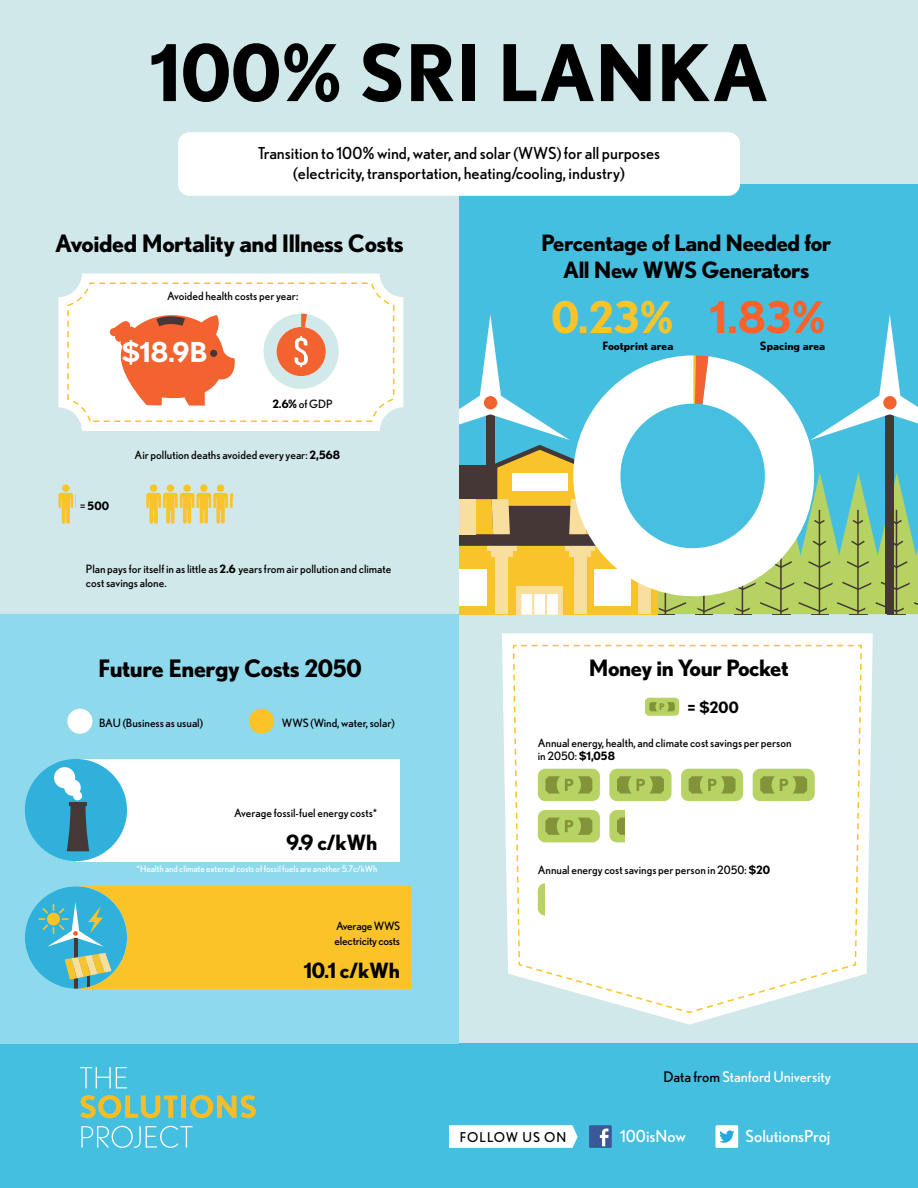
<style>
.page{position:relative;width:918px;height:1188px;background:#fff}
.page>*{position:absolute;margin:0;border:0;box-sizing:border-box;transform-origin:0 0}
.t1{font:700 78px "Nobel";color:#000}
.t2{font:700 43.5px "Nobel";color:#fa612b}
.t3{font:700 43.5px "Nobel";color:#fac429}
.t4{font:700 27.45px "Nobel";color:#fff}
.t5{font:700 24px "Nobel";letter-spacing:-.02em;color:#000}
.t6{font:700 22.5px/27px "Nobel";letter-spacing:-.02em;color:#000;text-align:center}
.t7{font:700 21px "Nobel";letter-spacing:-.02em;color:#000}
.t8{font:16.5px/19.8px "Nobel";color:#000;text-align:center}
.t9{font:16.5px "Nobel";color:#fff}
.t10{font:700 15.6px "Nobel";color:#000}
.t11{font:14.7px "Nobel";color:#fff}
.t12{font:13.5px "Nobel";letter-spacing:.08em;color:#000}
.t13{font:11.55px/13.8px "Nobel";color:#000}
.t14{font:700 11.55px "Nobel";color:#000}
.t15{font:11.55px/15px "Nobel";letter-spacing:-.02em;color:#000}
.t16{font:700 9.15px "Nobel";color:#829339}
.t17{font:9px "Nobel";color:#fff}
.s1{font-weight:700}
.s2{font-weight:400}
.s3{color:#000}
</style>
<div class="page">
<div style="left:0;top:0;width:918px;height:1043px;background:#d1e8eb"></div>
<div style="left:0;top:1043px;width:918px;height:145px;background:#45bfe0"></div>
<svg style="left:80px;top:1067px;width:47px;height:21px"></svg>
<svg style="left:80px;top:1095px;width:98px;height:23px"></svg>
<div style="left:181px;top:1095px;width:5px;height:23px;background:#f7bd26"></div>
<svg style="left:190px;top:1095px;width:66px;height:23px"></svg>
<svg style="left:81px;top:1126px;width:112px;height:22px"></svg>
<svg style="left:449px;top:1125px;width:129px;height:23px;background:#f8fcfd"></svg>
<div style="left:589px;top:1125px;width:23px;height:23px;background:#3b5996"></div>
<svg style="left:600px;top:1129px;width:9px;height:17px"></svg>
<div style="left:716px;top:1125px;width:22px;height:23px;background:#fff;border-radius:2px"></div>
<svg style="left:719px;top:1130px;width:15px;height:13px"></svg>
<div style="left:0;top:614px;width:459px;height:429px;background:#8fd9ed"></div>
<div style="left:67px;top:709px;width:25px;height:25px;background:#fff;border-radius:50%"></div>
<div style="left:249px;top:709px;width:25px;height:25px;background:#fac429;border-radius:50%"></div>
<svg style="left:502px;top:633px;width:371px;height:392px;fill:#fff"></svg>
<div style="left:58px;top:274px;width:345px;height:157px;background:#fff;border-radius:24px"></div>
<div style="left:67px;top:282px;width:327px;height:140px;border:2px dashed #f9c42b;border-radius:22px"></div>
<svg style="left:109px;top:315px;width:126px;height:91px"></svg>
<svg style="left:264px;top:314px;width:75px;height:75px"></svg>
<div style="left:150px;top:484px;width:7px;height:8px;background:#f9c42b;border-radius:50%"></div>
<div style="left:167px;top:484px;width:7px;height:8px;background:#f9c42b;border-radius:50%"></div>
<div style="left:183px;top:484px;width:8px;height:8px;background:#f9c42b;border-radius:50%"></div>
<div style="left:200px;top:484px;width:8px;height:8px;background:#f9c42b;border-radius:50%"></div>
<div style="left:217px;top:484px;width:7px;height:8px;background:#f9c42b;border-radius:50%"></div>
<svg style="left:146px;top:493px;width:87px;height:31px"></svg>
<svg style="left:58px;top:493px;width:15px;height:31px"></svg>
<div style="left:62px;top:484px;width:8px;height:8px;background:#f9c42b;border-radius:50%"></div>
<div style="left:76px;top:759px;width:323px;height:102px;background:#fff"></div>
<div style="left:25px;top:759px;width:102px;height:102px;background:#30b1dc;border-radius:50%"></div>
<svg style="left:67px;top:805px;width:22px;height:46px"></svg>
<hr style="left:69px;top:802px;width:18px;height:3px;background:#453837">
<div style="left:54px;top:767px;width:21px;height:21px;background:#fff;border-radius:50%"></div>
<div style="left:64px;top:779px;width:17px;height:17px;background:#fff;border-radius:50%"></div>
<div style="left:73px;top:791px;width:9px;height:9px;background:#fff;border-radius:50%"></div>
<div style="left:76px;top:886px;width:334px;height:102px;background:#fac429"></div>
<div style="left:459px;top:185px;width:459px;height:429px;background:#45bfe0"></div>
<div style="left:178px;top:132px;width:562px;height:64px;background:#fff;border-radius:12px"></div>
<svg style="left:459px;top:315px;width:459px;height:299px"></svg>
<div style="left:620px;top:404px;width:145px;height:144px;background:#46bfe1;border-radius:50%"></div>
<div style="left:25px;top:886px;width:102px;height:103px;background:#30b1dc;border-radius:50%"></div>
<hr style="left:74px;top:926px;width:3px;height:63px;background:#453837">
<svg style="left:42px;top:953px;width:70px;height:36px"></svg>
<svg style="left:38px;top:902px;width:66px;height:45px"></svg>
<svg style="left:512px;top:645px;width:351px;height:368px;background:#f5f8ee"></svg>
<h1 class="t1" style="left:150px;top:26px;width:620px">100% SRI LANKA</h1>
<h3 class="t8" style="left:258px;top:143px;width:404px">Transition to 100% wind, water, and solar (WWS) for all purposes (electricity, transportation, heating/cooling, industry)</h3>
<h3 class="t5" style="left:55px;top:229px;width:350px">Avoided Mortality and Illness Costs</h3>
<h3 class="t6" style="left:541px;top:229px;width:292px">Percentage of Land Needed for<br>All New WWS Generators</h3>
<p class="t13" style="left:167px;top:289px;width:133px">Avoided health costs per year:</p>
<h3 class="t4" style="left:121px;top:336px;width:88px">$18.9B</h3>
<p class="t13" style="left:272px;top:397px;width:62px"><span class="s1">2.6%</span> of GDP</p>
<p class="t14" style="left:80px;top:499px;width:31px"><span class="s2">=</span> 500</p>
<p class="t13" style="left:135px;top:448px;width:207px">Air pollution deaths avoided every year: <span class="s1">2,568</span></p>
<p class="t13" style="left:86px;top:562px;width:307px">Plan pays for itself in as little as <span class="s1">2.6</span> years from air pollution and climate cost savings alone.</p>
<h2 class="t3" style="left:551px;top:291px;width:124px">0.23%</h2>
<p class="t14" style="left:602px;top:339px;width:73px">Footprint area</p>
<h2 class="t2" style="left:710px;top:291px;width:117px">1.83%</h2>
<p class="t14" style="left:760px;top:339px;width:67px">Spacing area</p>
<h3 class="t5" style="left:98px;top:654px;width:265px">Future Energy Costs 2050</h3>
<h3 class="t6" style="left:589px;top:654px;width:202px">Money in Your Pocket</h3>
<p class="t13" style="left:99px;top:716px;width:105px">BAU (Business as usual)</p>
<p class="t13" style="left:282px;top:716px;width:114px">WWS (Wind, water, solar)</p>
<p class="t13" style="left:234px;top:806px;width:145px">Average fossil-fuel energy costs*</p>
<h3 class="t7" style="left:287px;top:830px;width:92px">9.9 c/kWh</h3>
<p class="t17" style="left:137px;top:863px;width:242px">*Health and climate external costs of fossil fuels are another 5.7c/kWh</p>
<p class="t15" style="left:335px;top:918px;width:67px">Average WWS electricity costs</p>
<h3 class="t7" style="left:304px;top:958px;width:98px">10.1 c/kWh</h3>
<p class="t16" style="left:659px;top:701px;width:7px">P</p>
<h3 class="t10" style="left:687px;top:698px;width:53px">= $200</h3>
<p class="t13" style="left:538px;top:736px;width:255px">Annual energy, health, and climate cost savings per person in 2050: <span class="s1">$1,058</span></p>
<p class="t13" style="left:538px;top:863px;width:234px">Annual energy cost savings per person in 2050: <span class="s1">$20</span></p>
<p class="t11" style="left:664px;top:1068px;width:169px"><span class="s3">Data from</span> Stanford University</p>
<p class="t12" style="left:460px;top:1129px;width:108px">FOLLOW US ON</p>
<h3 class="t9" style="left:620px;top:1126px;width:67px">100isNow</h3>
<h3 class="t9" style="left:746px;top:1126px;width:86px">SolutionsProj</h3>
</div>
